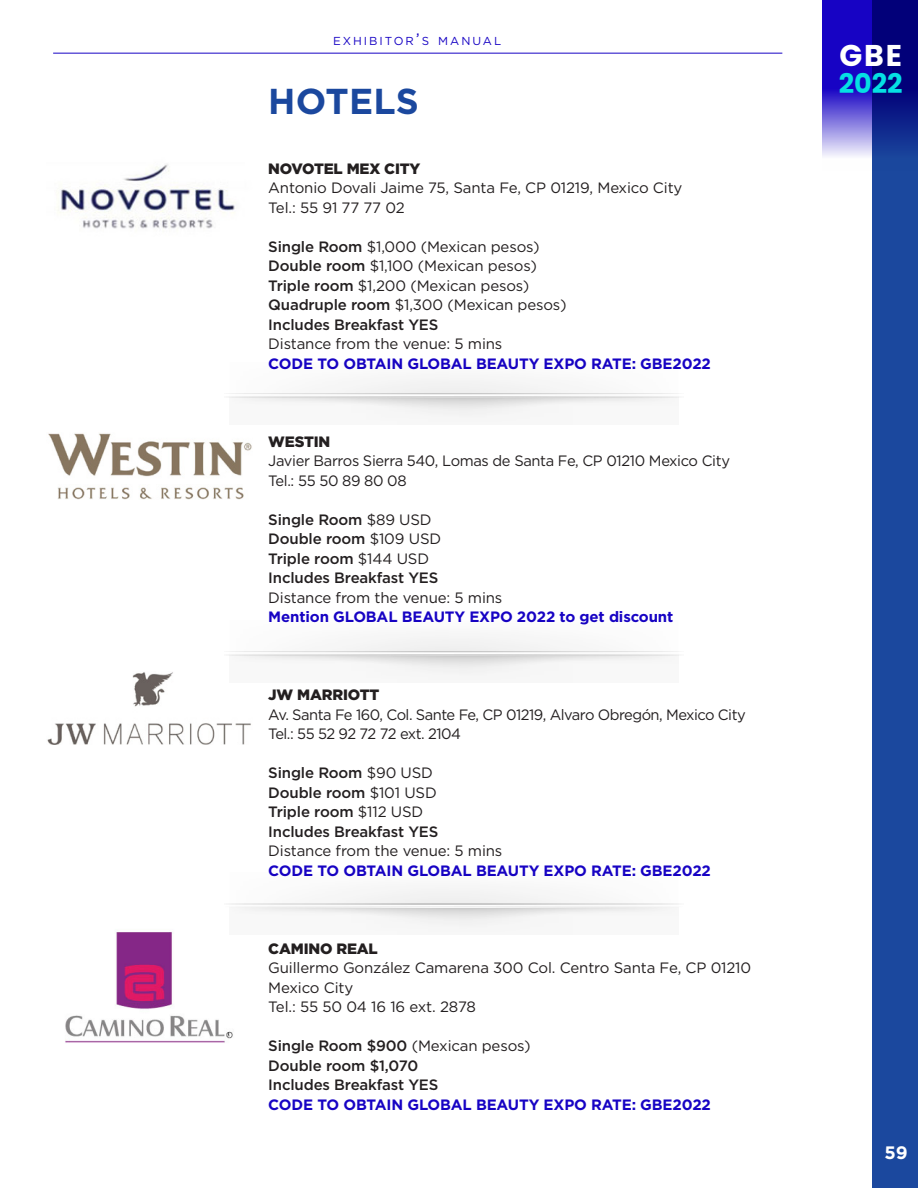
<style>
.page{position:relative;width:918px;height:1188px;background:#fff}
.page>*{position:absolute;margin:0;border:0;box-sizing:border-box;transform-origin:0 0}
.TEXT_GENERAL{font:700 36px "Gotham";letter-spacing:.005em;color:#1b489e}
.t1{font:700 30px "Poppins";color:#fff}
.t2{font:700 27px "Poppins";color:#05e0e3}
.t3{font:700 18px "Gotham";color:#fff}
.TEXT_GENERAL-2{font:15px/19.5px "Gotham";letter-spacing:-.01em;color:#231f20}
.TEXT_GENERAL-3{font:500 15px "Gotham";letter-spacing:-.01em;color:#231f20}
.TEXT_GENERAL-4{font:700 15px "Gotham";letter-spacing:-.01em;color:#1703c4}
.TEXT_GENERAL-5{font:15px "Gotham";letter-spacing:-.035em;color:#231f20}
.TEXT_GENERAL-6{font:900 15px "Gotham";letter-spacing:-.01em;color:#231f20}
.TEXT_GENERAL-7{font:15px "Gotham";letter-spacing:-.04em;color:#231f20}
.t4{font:11.55px "Gotham";letter-spacing:.17em;color:#1703c4}
.s1{font-size:16.5px}
.s2{font-weight:500}
.s3{font-weight:400}
</style>
<div class="page">
<div style="left:873px;top:0;width:45px;height:1188px;background:#1b489e"></div>
<svg style="left:823px;top:0;width:95px;height:170px"></svg>
<hr style="left:53px;top:53px;width:729px;height:1px;background:#1703c4">
<img style="left:58px;top:164px;width:177px;height:65px">
<img style="left:48px;top:433px;width:204px;height:66px">
<img style="left:47px;top:672px;width:204px;height:72px">
<img style="left:65px;top:931px;width:168px;height:112px">
<div style="left:337px;top:379px;width:232px;height:16px;background:#f3f3f3"></div>
<svg style="left:242px;top:398px;width:426px;height:19px"></svg>
<svg style="left:229px;top:396px;width:450px;height:1px"></svg>
<svg style="left:229px;top:397px;width:450px;height:1px"></svg>
<svg style="left:230px;top:393px;width:448px;height:1px"></svg>
<div style="left:337px;top:637px;width:232px;height:16px;background:#f3f3f3"></div>
<svg style="left:229px;top:656px;width:439px;height:26px"></svg>
<svg style="left:229px;top:655px;width:450px;height:1px"></svg>
<svg style="left:229px;top:654px;width:450px;height:1px"></svg>
<svg style="left:230px;top:651px;width:448px;height:1px"></svg>
<svg style="left:229px;top:908px;width:441px;height:26px"></svg>
<svg style="left:230px;top:889px;width:448px;height:19px"></svg>
<svg style="left:230px;top:904px;width:448px;height:1px"></svg>
<p class="t4" style="left:333px;top:34px;width:170px">EXHIBITOR<span class="s1">’</span>S MANUAL</p>
<p class="TEXT_GENERAL" style="left:268px;top:77px;width:152px">HOTELS</p>
<p class="TEXT_GENERAL-6" style="left:268px;top:158px;width:154px">NOVOTEL MEX CITY</p>
<p class="TEXT_GENERAL-2" style="left:268px;top:178px;width:416px">Antonio Dovali Jaime 75, Santa Fe, CP 01219, Mexico City</p>
<p class="TEXT_GENERAL-2" style="left:268px;top:197px;width:138px">Tel.: 55 91 77 77 02</p>
<p class="TEXT_GENERAL-2" style="left:268px;top:236px;width:273px"><span class="s2">Single Room</span> $1,000 (Mexican pesos)</p>
<p class="TEXT_GENERAL-2" style="left:268px;top:256px;width:270px"><span class="s2">Double room</span> $1,100 (Mexican pesos)</p>
<p class="TEXT_GENERAL-2" style="left:268px;top:275px;width:263px"><span class="s2">Triple room</span> $1,200 (Mexican pesos)</p>
<p class="TEXT_GENERAL-2" style="left:268px;top:295px;width:300px"><span class="s2">Quadruple room</span> $1,300 (Mexican pesos)</p>
<p class="TEXT_GENERAL-3" style="left:268px;top:314px;width:172px">Includes Breakfast YES</p>
<p class="TEXT_GENERAL-2" style="left:268px;top:334px;width:236px">Distance from the venue: 5 mins</p>
<p class="TEXT_GENERAL-4" style="left:268px;top:353px;width:444px">CODE TO OBTAIN GLOBAL BEAUTY EXPO RATE: GBE2022</p>
<p class="TEXT_GENERAL-6" style="left:268px;top:431px;width:64px">WESTIN</p>
<p class="TEXT_GENERAL-2" style="left:268px;top:451px;width:463px">Javier Barros Sierra 540, Lomas de Santa Fe, CP 01210 Mexico City</p>
<p class="TEXT_GENERAL-2" style="left:268px;top:470px;width:140px">Tel.: 55 50 89 80 08</p>
<p class="TEXT_GENERAL-3" style="left:268px;top:509px;width:165px">Single Room <span class="s3">$89 USD</span></p>
<p class="TEXT_GENERAL-3" style="left:268px;top:529px;width:174px">Double room <span class="s3">$109 USD</span></p>
<p class="TEXT_GENERAL-3" style="left:268px;top:548px;width:162px">Triple room <span class="s3">$144 USD</span></p>
<p class="TEXT_GENERAL-3" style="left:268px;top:568px;width:172px">Includes Breakfast YES</p>
<p class="TEXT_GENERAL-2" style="left:268px;top:587px;width:236px">Distance from the venue: 5 mins</p>
<p class="TEXT_GENERAL-4" style="left:268px;top:607px;width:407px">Mention GLOBAL BEAUTY EXPO 2022 to get discount</p>
<p class="TEXT_GENERAL-6" style="left:268px;top:684px;width:113px">JW MARRIOTT</p>
<p class="TEXT_GENERAL-5" style="left:268px;top:705px;width:479px">Av. Santa Fe 160, Col. Sante Fe, CP 01219, Alvaro Obregón, Mexico City</p>
<p class="TEXT_GENERAL-7" style="left:268px;top:724px;width:194px">Tel.: 55 52 92 72 72 ext. 2104</p>
<p class="TEXT_GENERAL-3" style="left:268px;top:763px;width:166px">Single Room <span class="s3">$90 USD</span></p>
<p class="TEXT_GENERAL-3" style="left:268px;top:782px;width:170px">Double room <span class="s3">$101 USD</span></p>
<p class="TEXT_GENERAL-3" style="left:268px;top:802px;width:157px">Triple room <span class="s3">$112 USD</span></p>
<p class="TEXT_GENERAL-3" style="left:268px;top:821px;width:172px">Includes Breakfast YES</p>
<p class="TEXT_GENERAL-2" style="left:268px;top:841px;width:236px">Distance from the venue: 5 mins</p>
<p class="TEXT_GENERAL-4" style="left:268px;top:860px;width:444px">CODE TO OBTAIN GLOBAL BEAUTY EXPO RATE: GBE2022</p>
<p class="TEXT_GENERAL-6" style="left:268px;top:938px;width:111px">CAMINO REAL</p>
<p class="TEXT_GENERAL-2" style="left:268px;top:958px;width:484px">Guillermo González Camarena 300 Col. Centro Santa Fe, CP 01210<br>Mexico City</p>
<p class="TEXT_GENERAL-2" style="left:268px;top:997px;width:209px">Tel.: 55 50 04 16 16 ext. 2878</p>
<p class="TEXT_GENERAL-3" style="left:268px;top:1036px;width:264px">Single Room $900 <span class="s3">(Mexican pesos)</span></p>
<p class="TEXT_GENERAL-3" style="left:268px;top:1055px;width:152px">Double room $1,070</p>
<p class="TEXT_GENERAL-3" style="left:268px;top:1075px;width:172px">Includes Breakfast YES</p>
<p class="TEXT_GENERAL-4" style="left:268px;top:1094px;width:444px">CODE TO OBTAIN GLOBAL BEAUTY EXPO RATE: GBE2022</p>
<h2 class="t1" style="left:839px;top:38px;width:64px">GBE</h2>
<h3 class="t2" style="left:839px;top:68px;width:65px">2022</h3>
<p class="t3" style="left:885px;top:1140px;width:25px">59</p>
</div>
